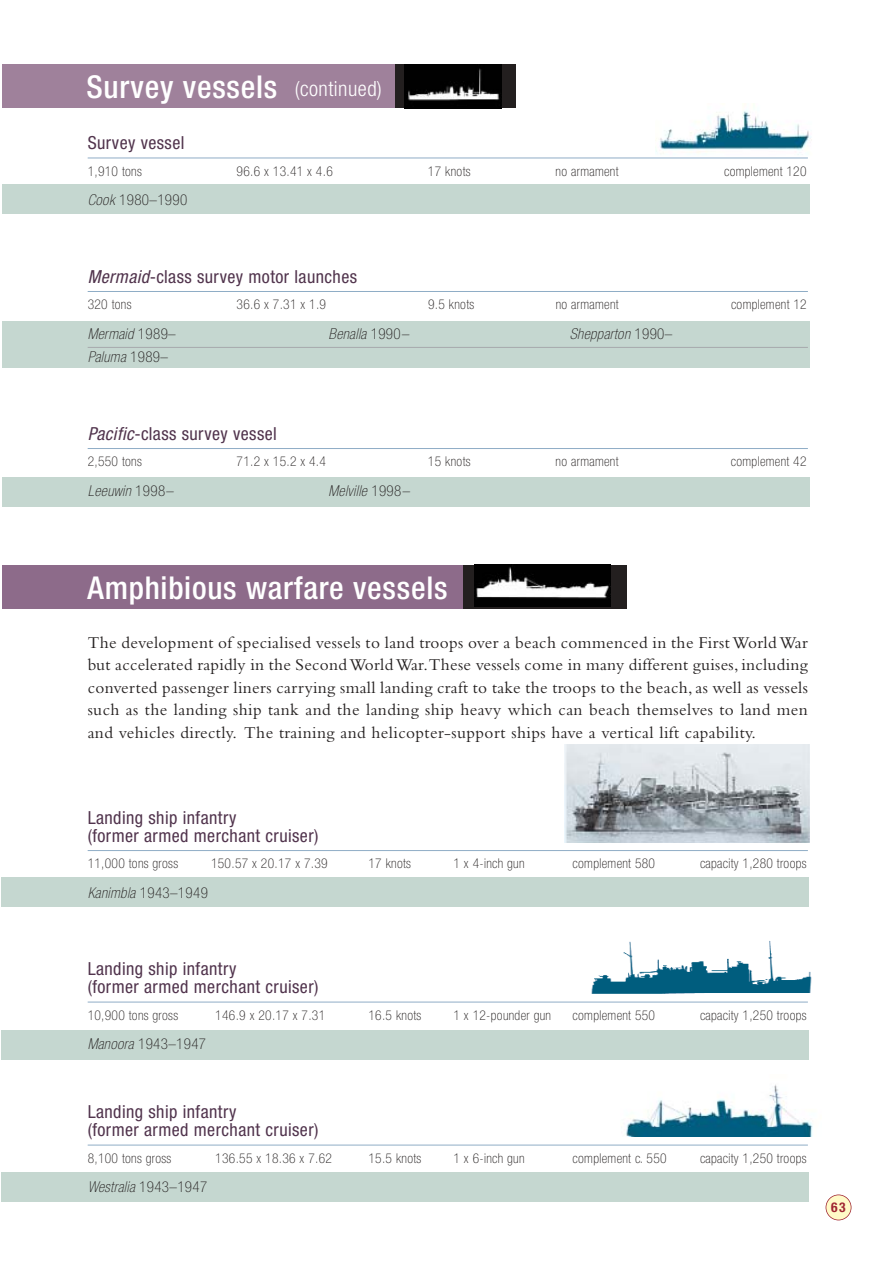
<style>
.page{position:relative;width:893px;height:1263px;background:#fff}
.page>*{position:absolute;margin:0;border:0;box-sizing:border-box;transform-origin:0 0}
.t1{font:500 condensed 31.5px "Helvetica Neue";letter-spacing:.025em;color:#fff}
.t2{font:condensed 18px/18px "Helvetica Neue";letter-spacing:.025em;color:#51344d}
.t3{font:17.25px/22.5px "Bembo";letter-spacing:.025em;color:#231f1f;text-align:justify}
.t4{font:italic 100 condensed 15px "Helvetica Neue";letter-spacing:.025em;color:#231f1f}
.t5{font:100 condensed 15px "Helvetica Neue";letter-spacing:.025em;color:#231f1f}
.t6{font:100 condensed 13.5px "Helvetica Neue";letter-spacing:.025em;color:#231f1f}
.t7{font:700 condensed 13.5px "Helvetica Neue";color:#9f2431}
.s1{font-weight:300;font-size:21px}
.s2{font-style:italic}
.s3{font-style:normal}
</style>
<div class="page">
<div style="left:3px;top:565px;width:459px;height:44px;background:#8d6b8a"></div>
<img style="left:625px;top:1084px;width:188px;height:52px">
<img style="left:582px;top:898px;width:230px;height:105px">
<div style="left:1px;top:877px;width:807px;height:29px;background:#c5d7d0"></div>
<div style="left:1px;top:1030px;width:807px;height:30px;background:#c5d7d0"></div>
<div style="left:1px;top:1172px;width:807px;height:30px;background:#c5d7d0"></div>
<img style="left:564px;top:745px;width:245px;height:97px">
<img style="left:655px;top:110px;width:156px;height:49px">
<div style="left:2px;top:322px;width:807px;height:46px;background:#c5d7d0"></div>
<div style="left:2px;top:184px;width:807px;height:30px;background:#c5d7d0"></div>
<div style="left:2px;top:477px;width:807px;height:30px;background:#c5d7d0"></div>
<hr style="left:88px;top:158px;width:719px;height:1px;background:#8fadc6">
<hr style="left:88px;top:291px;width:719px;height:1px;background:#8fadc6">
<hr style="left:88px;top:347px;width:719px;height:1px;background:#a7a9ac">
<hr style="left:88px;top:448px;width:719px;height:1px;background:#8fadc6">
<hr style="left:88px;top:850px;width:719px;height:1px;background:#8fadc6">
<hr style="left:88px;top:1002px;width:719px;height:1px;background:#8fadc6">
<hr style="left:88px;top:1145px;width:719px;height:1px;background:#8fadc6">
<div style="left:390px;top:64px;width:126px;height:44px;background:#231f1f"></div>
<img style="left:404px;top:64px;width:97px;height:44px">
<div style="left:3px;top:64px;width:392px;height:44px;background:#9f819b"></div>
<div style="left:462px;top:565px;width:164px;height:44px;background:#231f1f"></div>
<img style="left:475px;top:565px;width:136px;height:41px">
<div style="left:826px;top:1195px;width:25px;height:25px;background:#fffac7;border-radius:50%"></div>
<div style="left:825px;top:1195px;width:26px;height:25px;border:2px solid #9f2431;border-radius:50%"></div>
<h1 class="t1" style="left:86px;top:75px;width:297px">Survey vessels <span class="s1">(continued)</span></h1>
<p class="t2" style="left:88px;top:135px;width:98px">Survey vessel</p>
<p class="t6" style="left:88px;top:166px;width:56px">1,910 tons</p>
<p class="t6" style="left:236px;top:166px;width:98px">96.6 x 13.41 x 4.6</p>
<p class="t6" style="left:428px;top:166px;width:44px">17 knots</p>
<p class="t6" style="left:555px;top:166px;width:64px">no armament</p>
<p class="t6" style="left:724px;top:166px;width:84px">complement 120</p>
<p class="t5" style="left:88px;top:194px;width:101px"><span class="s2">Cook</span> 1980–1990</p>
<p class="t2" style="left:88px;top:269px;width:271px"><span class="s2">Mermaid</span>-class survey motor launches</p>
<p class="t6" style="left:88px;top:299px;width:45px">320 tons</p>
<p class="t6" style="left:236px;top:299px;width:91px">36.6 x 7.31 x 1.9</p>
<p class="t6" style="left:428px;top:299px;width:48px">9.5 knots</p>
<p class="t6" style="left:555px;top:299px;width:64px">no armament</p>
<p class="t6" style="left:731px;top:299px;width:77px">complement 12</p>
<p class="t4" style="left:88px;top:328px;width:90px">Mermaid <span class="s3">1989–</span></p>
<p class="t4" style="left:328px;top:328px;width:82px">Benalla <span class="s3">1990</span>–</p>
<p class="t4" style="left:569px;top:328px;width:104px">Shepparton <span class="s3">1990–</span></p>
<p class="t4" style="left:88px;top:351px;width:82px">Paluma <span class="s3">1989–</span></p>
<p class="t2" style="left:88px;top:426px;width:191px"><span class="s2">Pacific</span>-class survey vessel</p>
<p class="t6" style="left:88px;top:457px;width:56px">2,550 tons</p>
<p class="t6" style="left:236px;top:457px;width:91px">71.2 x 15.2 x 4.4</p>
<p class="t6" style="left:428px;top:457px;width:44px">15 knots</p>
<p class="t6" style="left:555px;top:457px;width:64px">no armament</p>
<p class="t6" style="left:731px;top:457px;width:77px">complement 42</p>
<p class="t4" style="left:88px;top:485px;width:87px">Leeuwin <span class="s3">1998</span>–</p>
<p class="t4" style="left:328px;top:485px;width:82px">Melville <span class="s3">1998</span>–</p>
<h1 class="t1" style="left:88px;top:576px;width:361px">Amphibious warfare vessels</h1>
<p class="t3" style="left:88px;top:633px;width:721px">The development of specialised vessels to land troops over a beach commenced in the First World War but accelerated rapidly in the Second World War.These vessels come in many different guises, including converted passenger liners carrying small landing craft to take the troops to the beach, as well as vessels such as the landing ship tank and the landing ship heavy which can beach themselves to land men and vehicles directly. The training and helicopter-support ships have a vertical lift capability.</p>
<p class="t2" style="left:88px;top:810px;width:232px">Landing ship infantry<br>(former armed merchant cruiser)</p>
<p class="t6" style="left:88px;top:859px;width:92px">11,000 tons gross</p>
<p class="t6" style="left:211px;top:859px;width:118px">150.57 x 20.17 x 7.39</p>
<p class="t6" style="left:368px;top:859px;width:44px">17 knots</p>
<p class="t6" style="left:453px;top:859px;width:73px">1 x 4-inch gun</p>
<p class="t6" style="left:572px;top:859px;width:84px">complement 580</p>
<p class="t6" style="left:700px;top:859px;width:108px">capacity 1,280 troops</p>
<p class="t5" style="left:88px;top:887px;width:122px"><span class="s2">Kanimbla</span> 1943–1949</p>
<p class="t2" style="left:88px;top:961px;width:232px">Landing ship infantry<br>(former armed merchant cruiser)</p>
<p class="t6" style="left:88px;top:1010px;width:92px">10,900 tons gross</p>
<p class="t6" style="left:215px;top:1010px;width:111px">146.9 x 20.17 x 7.31</p>
<p class="t6" style="left:368px;top:1010px;width:54px">16.5 knots</p>
<p class="t6" style="left:453px;top:1010px;width:99px">1 x 12-pounder gun</p>
<p class="t6" style="left:572px;top:1010px;width:84px">complement 550</p>
<p class="t6" style="left:700px;top:1010px;width:108px">capacity 1,250 troops</p>
<p class="t5" style="left:88px;top:1038px;width:120px"><span class="s2">Manoora</span> 1943–1947</p>
<p class="t2" style="left:88px;top:1104px;width:232px">Landing ship infantry<br>(former armed merchant cruiser)</p>
<p class="t6" style="left:88px;top:1153px;width:85px">8,100 tons gross</p>
<p class="t6" style="left:215px;top:1153px;width:118px">136.55 x 18.36 x 7.62</p>
<p class="t6" style="left:368px;top:1153px;width:54px">15.5 knots</p>
<p class="t6" style="left:453px;top:1153px;width:73px">1 x 6-inch gun</p>
<p class="t6" style="left:572px;top:1153px;width:95px">complement c. 550</p>
<p class="t6" style="left:700px;top:1153px;width:108px">capacity 1,250 troops</p>
<p class="t4" style="left:88px;top:1181px;width:121px">Westralia <span class="s3">1943–1947</span></p>
<p class="t7" style="left:831px;top:1203px;width:16px">63</p>
</div>
